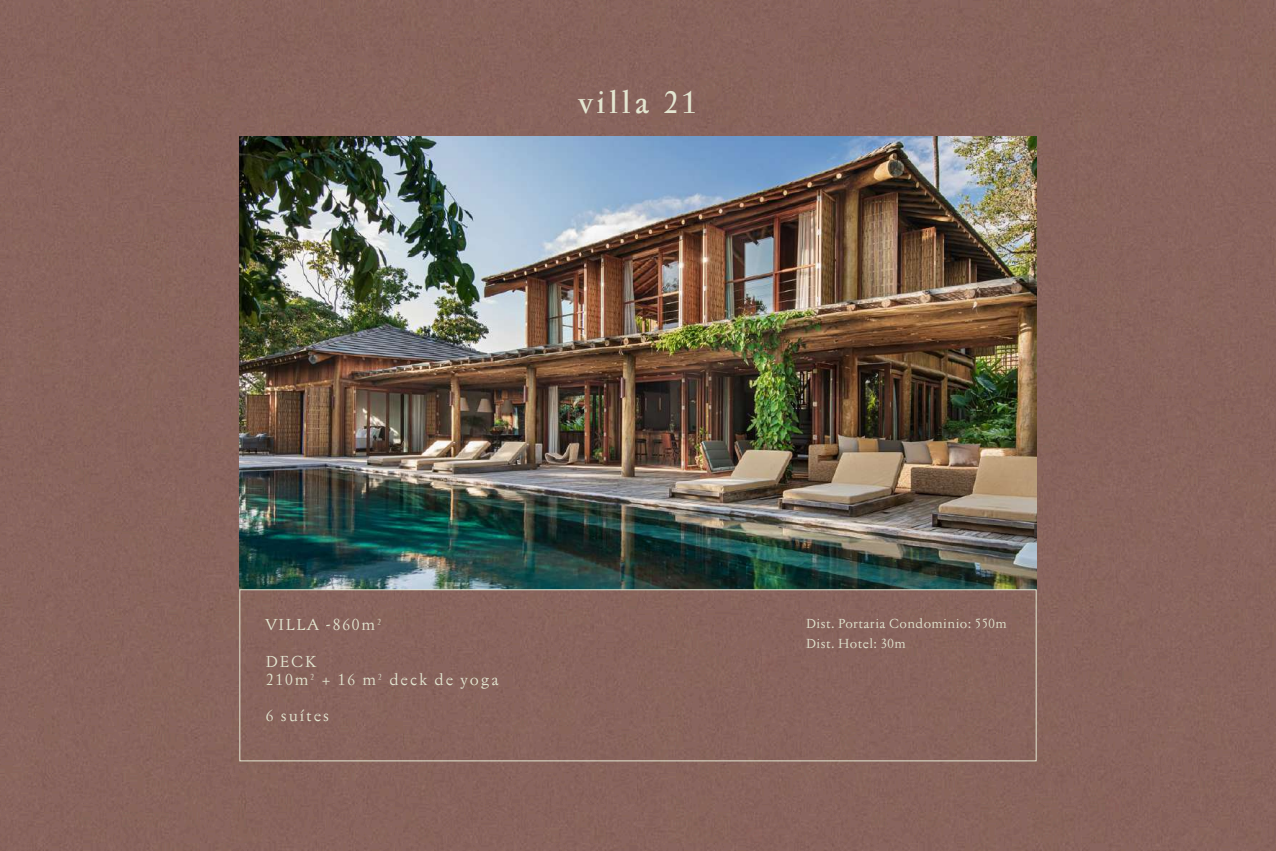
<style>
.page{position:relative;width:1276px;height:851px;background:#fff}
.page>*{position:absolute;margin:0;border:0;box-sizing:border-box;transform-origin:0 0}
.t1{font:30px "Jannon Text Med";letter-spacing:.12em;color:#e3e6d1}
.t2{font:15.45px/18px "Jannon Text";letter-spacing:.12em;color:#e3e6d1}
.t3{font:12.75px/19.4px "Jannon Text";letter-spacing:.03em;color:#e3e6d1}
</style>
<div class="page">
<div style="left:0;top:0;width:1276px;height:850px;background:#88645c"></div>
<img style="left:240px;top:136px;width:796px;height:453px">
<div style="left:240px;top:589px;width:796px;height:172px;border:1px solid #e3e6d1"></div>
<h1 class="t1" style="left:579px;top:84px;width:120px">villa 21</h1>
<p class="t2" style="left:266px;top:617px;width:117px">VILLA -860m²</p>
<p class="t2" style="left:266px;top:653px;width:234px">DECK<br>210m² + 16 m² deck de yoga</p>
<p class="t2" style="left:266px;top:707px;width:65px">6 suítes</p>
<p class="t3" style="left:806px;top:615px;width:202px">Dist. Portaria Condominio: 550m<br>Dist. Hotel: 30m</p>
</div>
